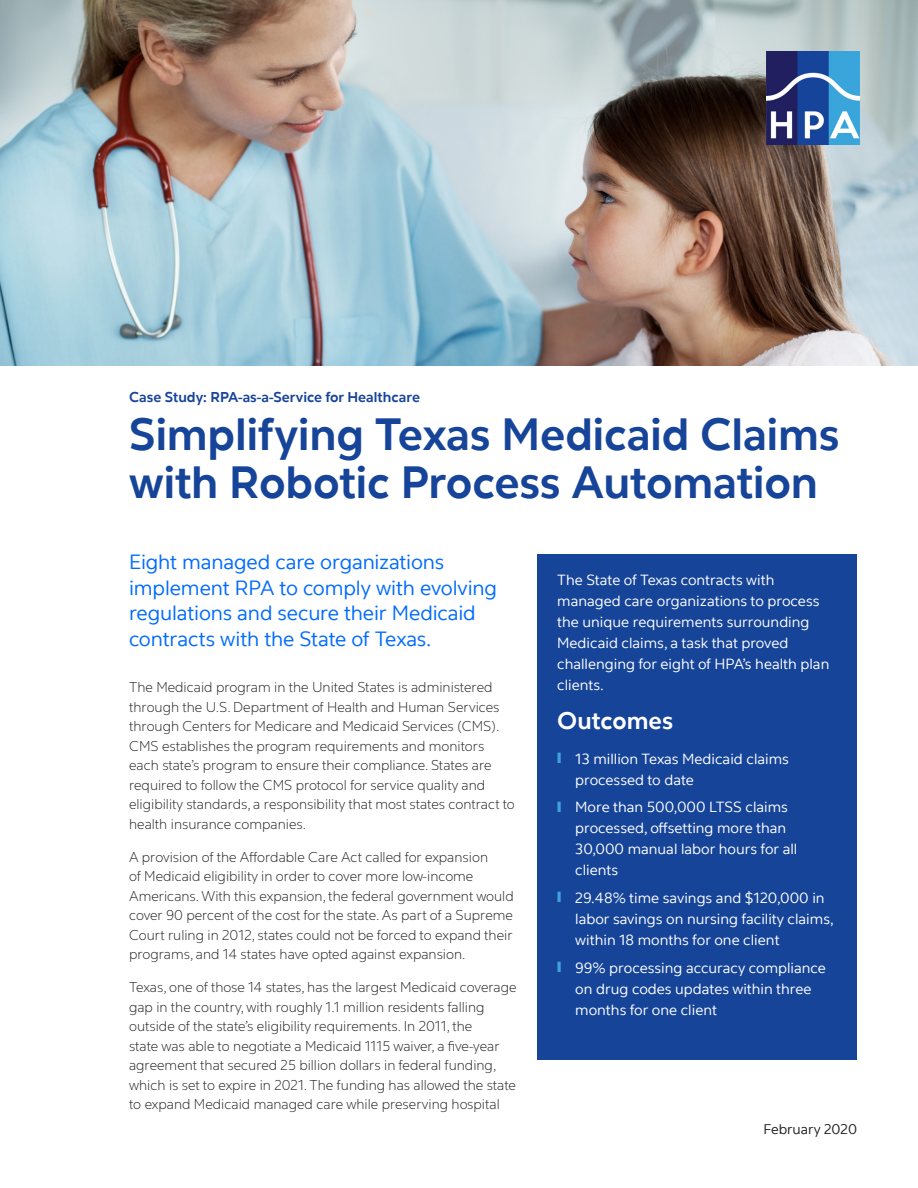
<style>
.page{position:relative;width:918px;height:1188px;background:#fff}
.page>*{position:absolute;margin:0;border:0;box-sizing:border-box;transform-origin:0 0}
.Title_30_32{font:700 45px/48px "Cognizant Sans";letter-spacing:-.01em;color:#164499}
.At_a_Glance_headings{font:700 24px "Cognizant Sans";color:#fff}
.Deck_14_17{font:21px/25.5px "Cognizant Sans";letter-spacing:-.01em;color:#006bfe}
.At_a_Glance_body_10{font:15px/21px "Cognizant Sans";color:#fff}
.Body_9_5_13{font:300 14.25px/19.5px "Cognizant Sans";color:#231f20}
.Industry_kicker_9_5{font:700 14.25px "Cognizant Sans";color:#164499}
.Cognizant_20-20_date{font:14.25px "Cognizant Sans";color:#231f20}
.s1{color:#40a3db}
</style>
<div class="page">
<img style="left:0;top:0;width:918px;height:366px">
<div style="left:537px;top:554px;width:320px;height:505px;background:#164499"></div>
<img style="left:767px;top:52px;width:93px;height:93px">
<p class="Industry_kicker_9_5" style="left:129px;top:388px;width:292px">Case Study: RPA-as-a-Service for Healthcare</p>
<p class="Title_30_32" style="left:129px;top:411px;width:712px">Simplifying Texas Medicaid Claims with Robotic Process Automation</p>
<p class="Deck_14_17" style="left:129px;top:550px;width:370px">Eight managed care organizations implement RPA to comply with evolving regulations and secure their Medicaid contracts with the State of Texas.</p>
<p class="Body_9_5_13" style="left:129px;top:678px;width:387px">The Medicaid program in the United States is administered through the U.S. Department of Health and Human Services through Centers for Medicare and Medicaid Services (CMS).<br>CMS establishes the program requirements and monitors each state’s program to ensure their compliance. States are required to follow the CMS protocol for service quality and eligibility standards, a responsibility that most states contract to health insurance companies.</p>
<p class="Body_9_5_13" style="left:129px;top:847px;width:386px">A provision of the Affordable Care Act called for expansion<br>of Medicaid eligibility in order to cover more low-income Americans. With this expansion, the federal government would cover 90 percent of the cost for the state. As part of a Supreme Court ruling in 2012, states could not be forced to expand their programs, and 14 states have opted against expansion.</p>
<p class="Body_9_5_13" style="left:129px;top:978px;width:389px">Texas, one of those 14 states, has the largest Medicaid coverage gap in the country, with roughly 1.1 million residents falling outside of the state’s eligibility requirements. In 2011, the<br>state was able to negotiate a Medicaid 1115 waiver, a five-year agreement that secured 25 billion dollars in federal funding, which is set to expire in 2021. The funding has allowed the state to expand Medicaid managed care while preserving hospital</p>
<p class="At_a_Glance_body_10" style="left:557px;top:570px;width:274px">The State of Texas contracts with managed care organizations to process the unique requirements surrounding<br>Medicaid claims, a task that proved challenging for eight of HPA’s health plan clients.</p>
<p class="At_a_Glance_headings" style="left:557px;top:705px;width:117px">Outcomes</p>
<p class="At_a_Glance_body_10" style="left:575px;top:748px;width:215px;text-indent:-18px"><span class="s1">❙</span> 13 million Texas Medicaid claims processed to date</p>
<p class="At_a_Glance_body_10" style="left:575px;top:797px;width:223px;text-indent:-18px"><span class="s1">❙</span> More than 500,000 LTSS claims processed, offsetting more than<br>30,000 manual labor hours for all clients</p>
<p class="At_a_Glance_body_10" style="left:575px;top:888px;width:260px;text-indent:-18px"><span class="s1">❙</span> 29.48% time savings and $120,000 in labor savings on nursing facility claims, within 18 months for one client</p>
<p class="At_a_Glance_body_10" style="left:575px;top:957px;width:252px;text-indent:-18px"><span class="s1">❙</span> 99% processing accuracy compliance on drug codes updates within three months for one client</p>
<p class="Cognizant_20-20_date" style="left:763px;top:1120px;width:95px">February 2020</p>
</div>
